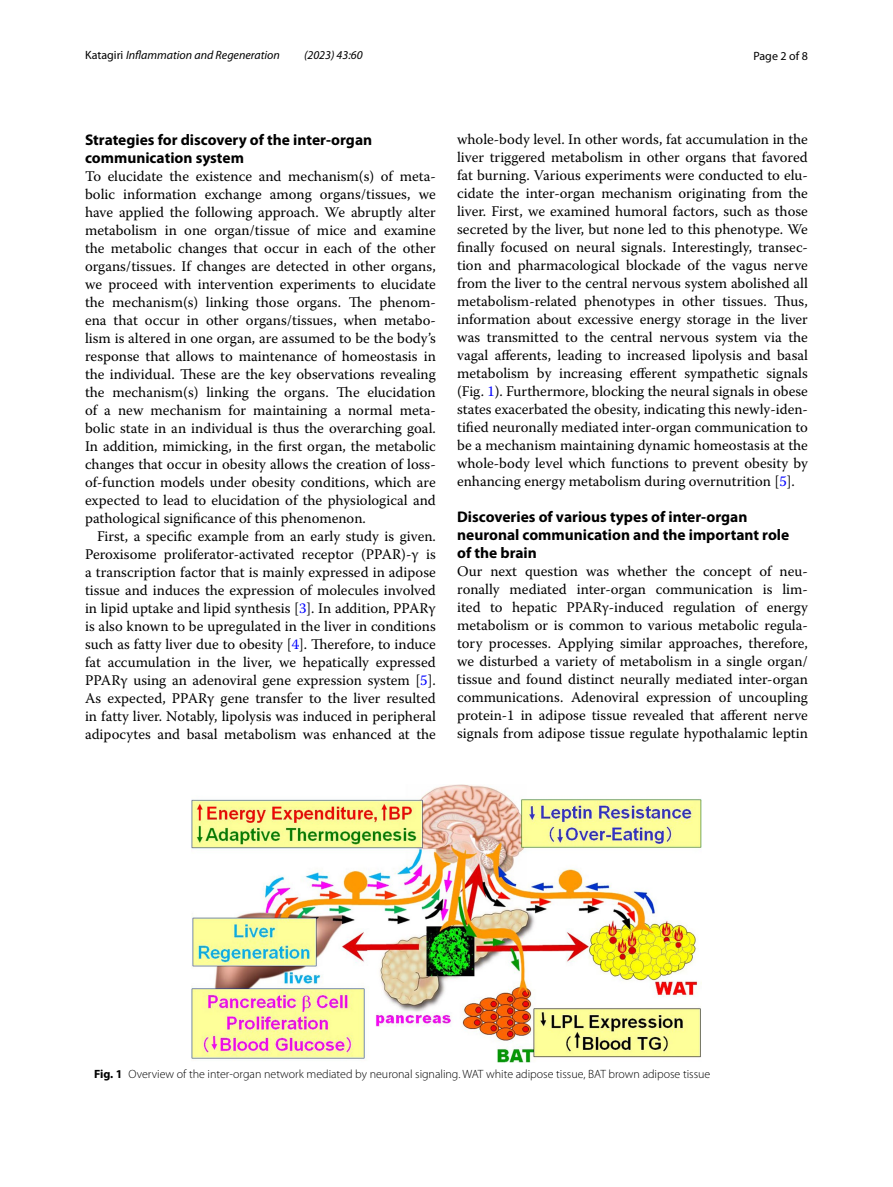
<style>
.page{position:relative;width:893px;height:1187px;background:#fff}
.page>*{position:absolute;margin:0;border:0;box-sizing:border-box;transform-origin:0 0}
.t1{font:700 15.45px/18px "Myriad Pro";color:#000}
.t2{font:14.7px/18px "Warnock Pro";color:#000;text-align:justify}
.t3{font:300 12px "Myriad Pro";color:#000}
.t4{font:italic 12px "Myriad Pro";color:#000}
.t5{font:12px "Myriad Pro";color:#000}
.s1{font-style:normal}
.s2{color:#00f}
.s3{font-weight:700}
</style>
<div class="page">
<img style="left:191px;top:784px;width:511px;height:278px">
<p class="t4" style="left:85px;top:48px;width:196px"><span class="s1">Katagiri</span> Inflammation and Regeneration</p>
<p class="t4" style="left:304px;top:48px;width:60px">(2023) 43:60</p>
<p class="t5" style="left:753px;top:48px;width:56px">Page 2 of 8</p>
<p class="t1" style="left:85px;top:130px;width:289px">Strategies for discovery of the inter‑organ communication system</p>
<p class="t2" style="left:85px;top:166px;width:352px">To elucidate the existence and mechanism(s) of meta&shy;bolic information exchange among organs/tissues, we have applied the following approach. We abruptly alter metabolism in one organ/tissue of mice and examine the metabolic changes that occur in each of the other organs/tissues. If changes are detected in other organs, we proceed with intervention experiments to elucidate the mechanism(s) linking those organs. The phenom&shy;ena that occur in other organs/tissues, when metabo&shy;lism is altered in one organ, are assumed to be the body’s response that allows to maintenance of homeostasis in the individual. These are the key observations revealing the mechanism(s) linking the organs. The elucidation of a new mechanism for maintaining a normal meta&shy;bolic state in an individual is thus the overarching goal.<br>In addition, mimicking, in the first organ, the metabolic changes that occur in obesity allows the creation of loss&shy;of-function models under obesity conditions, which are expected to lead to elucidation of the physiological and pathological significance of this phenomenon.</p>
<p class="t2" style="left:85px;top:526px;width:352px;text-indent:12px">First, a specific example from an early study is given.<br>Peroxisome proliferator-activated receptor (PPAR)-γ is a transcription factor that is mainly expressed in adipose tissue and induces the expression of molecules involved in lipid uptake and lipid synthesis [<span class="s2">3</span>]. In addition, PPARγ is also known to be upregulated in the liver in conditions such as fatty liver due to obesity [<span class="s2">4</span>]. Therefore, to induce fat accumulation in the liver, we hepatically expressed PPARγ using an adenoviral gene expression system [<span class="s2">5</span>].<br>As expected, PPARγ gene transfer to the liver resulted in fatty liver. Notably, lipolysis was induced in peripheral adipocytes and basal metabolism was enhanced at the</p>
<p class="t2" style="left:457px;top:129px;width:352px">whole-body level. In other words, fat accumulation in the liver triggered metabolism in other organs that favored fat burning. Various experiments were conducted to elu&shy;cidate the inter-organ mechanism originating from the liver. First, we examined humoral factors, such as those secreted by the liver, but none led to this phenotype. We finally focused on neural signals. Interestingly, transec&shy;tion and pharmacological blockade of the vagus nerve from the liver to the central nervous system abolished all metabolism-related phenotypes in other tissues. Thus, information about excessive energy storage in the liver was transmitted to the central nervous system via the vagal afferents, leading to increased lipolysis and basal metabolism by increasing efferent sympathetic signals (Fig. <span class="s2">1</span>). Furthermore, blocking the neural signals in obese states exacerbated the obesity, indicating this newly-iden&shy;tified neuronally mediated inter-organ communication to be a mechanism maintaining dynamic homeostasis at the whole-body level which functions to prevent obesity by enhancing energy metabolism during overnutrition [<span class="s2">5</span>].</p>
<p class="t1" style="left:457px;top:507px;width:334px">Discoveries of various types of inter‑organ neuronal communication and the important role of the brain</p>
<p class="t2" style="left:457px;top:562px;width:352px">Our next question was whether the concept of neu&shy;ronally mediated inter-organ communication is lim&shy;ited to hepatic PPARγ-induced regulation of energy metabolism or is common to various metabolic regula&shy;tory processes. Applying similar approaches, therefore, we disturbed a variety of metabolism in a single organ/ tissue and found distinct neurally mediated inter-organ communications. Adenoviral expression of uncoupling protein-1 in adipose tissue revealed that afferent nerve signals from adipose tissue regulate hypothalamic leptin</p>
<p class="t3" style="left:94px;top:1066px;width:618px"><span class="s3">Fig. 1</span> Overview of the inter-organ network mediated by neuronal signaling. WAT white adipose tissue, BAT brown adipose tissue</p>
</div>
